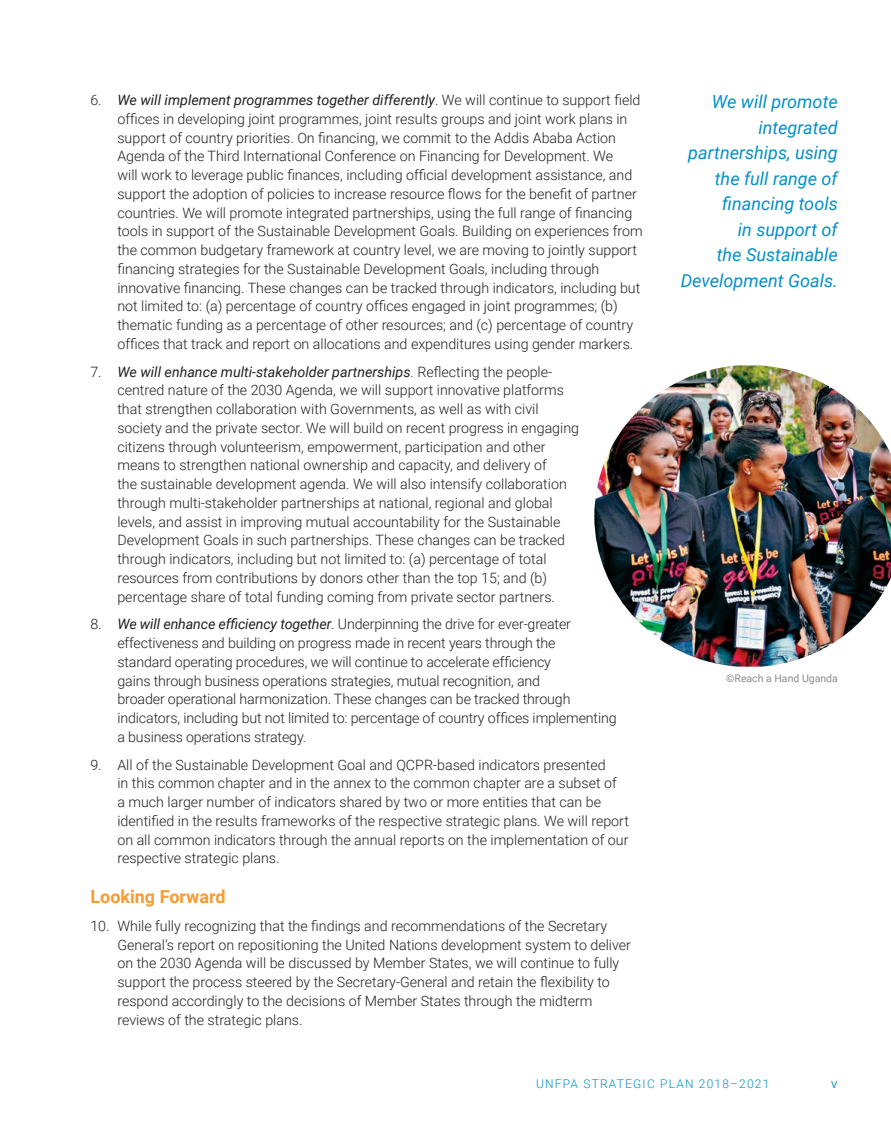
<style>
.page{position:relative;width:891px;height:1134px;background:#fff}
.page>*{position:absolute;margin:0;border:0;box-sizing:border-box;transform-origin:0 0}
.Pull_Quote{font:italic 18px/25.5px "Roboto";color:#0590c7;text-align:right}
.SubHeading-Outcomes{font:700 18px "Roboto";color:#f89b31}
.t1{font:300 14.25px/18.8px "Roboto";color:#231f20}
.t2{font:13.5px "UNFPA Text";color:#0590c7}
.t3{font:300 12px "Roboto";letter-spacing:.1em;color:#0590c7}
.photo_credit{font:10.5px "Roboto";color:#8a8c8e}
.s1{font-weight:400;font-style:italic}
</style>
<div class="page">
<img style="left:594px;top:365px;width:297px;height:302px">
<p class="t1" style="left:117px;top:90px;width:527px;text-indent:-27px">6. <span class="s1">We will implement programmes together differently</span>. We will continue to support field offices in developing joint programmes, joint results groups and joint work plans in support of country priorities. On financing, we commit to the Addis Ababa Action Agenda of the Third International Conference on Financing for Development. We<br>will work to leverage public finances, including official development assistance, and support the adoption of policies to increase resource flows for the benefit of partner countries. We will promote integrated partnerships, using the full range of financing tools in support of the Sustainable Development Goals. Building on experiences from the common budgetary framework at country level, we are moving to jointly support financing strategies for the Sustainable Development Goals, including through innovative financing. These changes can be tracked through indicators, including but not limited to: (a) percentage of country offices engaged in joint programmes; (b) thematic funding as a percentage of other resources; and (c) percentage of country offices that track and report on allocations and expenditures using gender markers.</p>
<p class="t1" style="left:117px;top:362px;width:463px;text-indent:-27px">7. <span class="s1">We will enhance multi-stakeholder partnerships</span>. Reflecting the people&shy;centred nature of the 2030 Agenda, we will support innovative platforms that strengthen collaboration with Governments, as well as with civil society and the private sector. We will build on recent progress in engaging citizens through volunteerism, empowerment, participation and other means to strengthen national ownership and capacity, and delivery of<br>the sustainable development agenda. We will also intensify collaboration through multi-stakeholder partnerships at national, regional and global levels, and assist in improving mutual accountability for the Sustainable Development Goals in such partnerships. These changes can be tracked through indicators, including but not limited to: (a) percentage of total resources from contributions by donors other than the top 15; and (b) percentage share of total funding coming from private sector partners.</p>
<p class="t1" style="left:117px;top:614px;width:501px;text-indent:-27px">8. <span class="s1">We will enhance efficiency together</span>. Underpinning the drive for ever-greater effectiveness and building on progress made in recent years through the<br>standard operating procedures, we will continue to accelerate efficiency<br>gains through business operations strategies, mutual recognition, and<br>broader operational harmonization. These changes can be tracked through indicators, including but not limited to: percentage of country offices implementing a business operations strategy.</p>
<p class="t1" style="left:117px;top:755px;width:513px;text-indent:-27px">9. All of the Sustainable Development Goal and QCPR-based indicators presented<br>in this common chapter and in the annex to the common chapter are a subset of<br>a much larger number of indicators shared by two or more entities that can be identified in the results frameworks of the respective strategic plans. We will report on all common indicators through the annual reports on the implementation of our respective strategic plans.</p>
<p class="SubHeading-Outcomes" style="left:90px;top:884px;width:137px">Looking Forward</p>
<p class="t1" style="left:117px;top:916px;width:515px;text-indent:-27px">10. While fully recognizing that the findings and recommendations of the Secretary General’s report on repositioning the United Nations development system to deliver on the 2030 Agenda will be discussed by Member States, we will continue to fully support the process steered by the Secretary-General and retain the flexibility to respond accordingly to the decisions of Member States through the midterm reviews of the strategic plans.</p>
<p class="Pull_Quote" style="left:681px;top:88px;width:159px">We will promote integrated partnerships, using the full range of financing tools<br>in support of<br>the Sustainable<br>Development Goals.</p>
<p class="photo_credit" style="left:726px;top:671px;width:113px">©Reach a Hand Uganda</p>
<p class="t3" style="left:536px;top:1076px;width:235px">UNFPA STRATEGIC PLAN 2018–2021</p>
<p class="t2" style="left:831px;top:1074px;width:8px">v</p>
</div>
